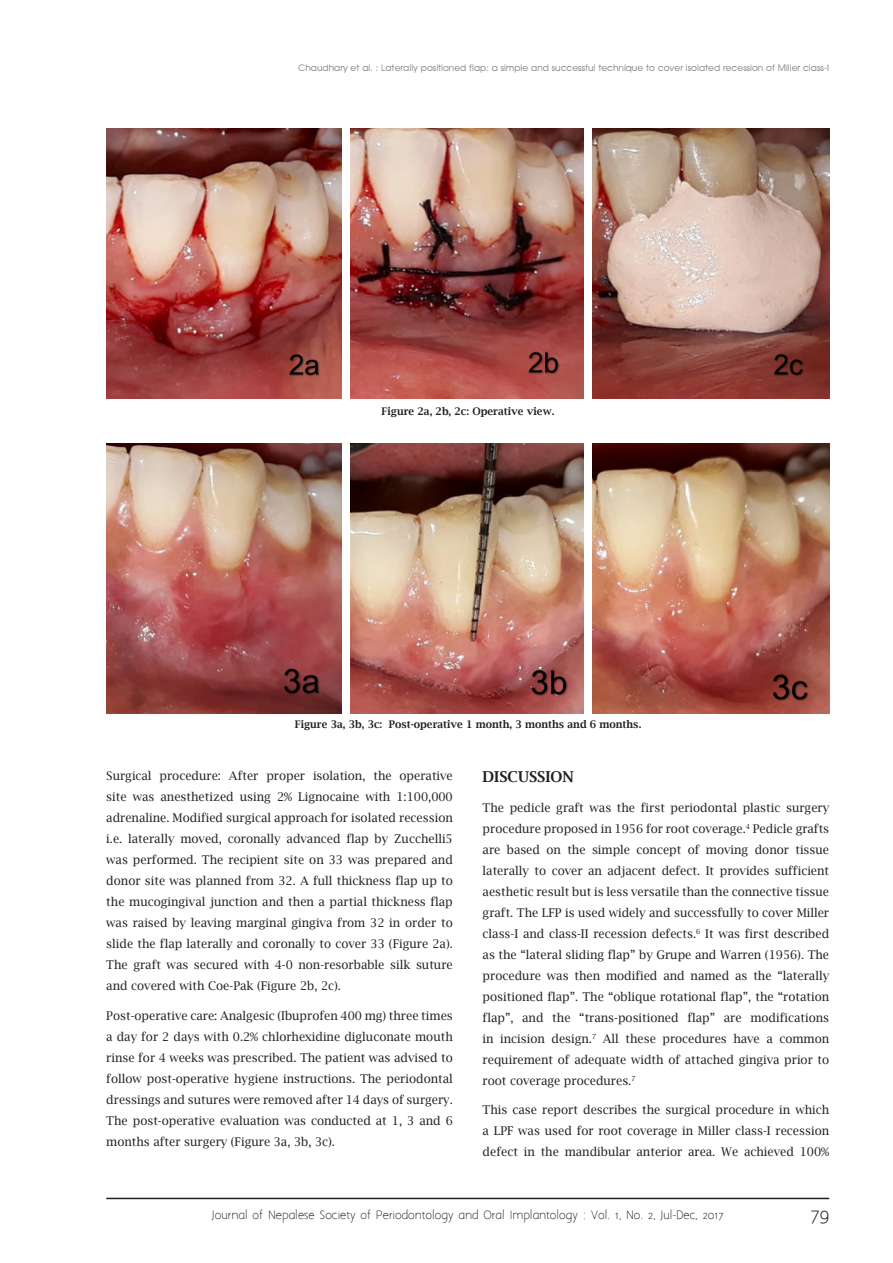
<style>
.page{position:relative;width:893px;height:1263px;background:#fff}
.page>*{position:absolute;margin:0;border:0;box-sizing:border-box;transform-origin:0 0}
.t1{font:18px "Aaargh Normal";color:#231f20}
.t2{font:600 15px "Lucida Bright";color:#231f20}
.t3{font:12px/21px "Lucida Bright";color:#231f20;text-align:justify}
.t4{font:10.5px "Aaargh Normal";color:#231f20}
.t5{font:600 10.5px "Lucida Bright";color:#231f20}
.t6{font:9px "Advance Normal";color:#808285}
</style>
<div class="page">
<hr style="left:106px;top:1198px;width:723px;height:1px;background:#231f20">
<img style="left:106px;top:128px;width:236px;height:271px">
<img style="left:350px;top:128px;width:234px;height:271px">
<img style="left:592px;top:128px;width:238px;height:271px">
<img style="left:106px;top:443px;width:236px;height:271px">
<img style="left:350px;top:443px;width:234px;height:271px">
<img style="left:592px;top:443px;width:237px;height:271px">
<p class="t6" style="left:298px;top:62px;width:533px">Chaudhary et al. : Laterally positioned flap: a simple and successful technique to cover isolated recession of Miller class-I</p>
<p class="t5" style="left:382px;top:405px;width:174px">Figure 2a, 2b, 2c: Operative view.</p>
<p class="t5" style="left:295px;top:719px;width:348px">Figure 3a, 3b, 3c: Post-operative 1 month, 3 months and 6 months.</p>
<p class="t3" style="left:106px;top:765px;width:348px">Surgical procedure: After proper isolation, the operative site was anesthetized using 2% Lignocaine with 1:100,000 adrenaline. Modified surgical approach for isolated recession i.e. laterally moved, coronally advanced flap by Zucchelli5 was performed. The recipient site on 33 was prepared and donor site was planned from 32. A full thickness flap up to the mucogingival junction and then a partial thickness flap was raised by leaving marginal gingiva from 32 in order to slide the flap laterally and coronally to cover 33 (Figure 2a).<br>The graft was secured with 4-0 non-resorbable silk suture and covered with Coe-Pak (Figure 2b, 2c).</p>
<p class="t3" style="left:106px;top:1005px;width:348px">Post-operative care: Analgesic (Ibuprofen 400 mg) three times a day for 2 days with 0.2% chlorhexidine digluconate mouth rinse for 4 weeks was prescribed. The patient was advised to follow post-operative hygiene instructions. The periodontal dressings and sutures were removed after 14 days of surgery.<br>The post-operative evaluation was conducted at 1, 3 and 6 months after surgery (Figure 3a, 3b, 3c).</p>
<p class="t2" style="left:483px;top:768px;width:93px">DISCUSSION</p>
<p class="t3" style="left:483px;top:797px;width:348px">The pedicle graft was the first periodontal plastic surgery procedure proposed in 1956 for root coverage.<sup>4</sup> Pedicle grafts are based on the simple concept of moving donor tissue laterally to cover an adjacent defect. It provides sufficient aesthetic result but is less versatile than the connective tissue graft. The LFP is used widely and successfully to cover Miller class‑I and class‑II recession defects.<sup>6</sup> It was first described as the “lateral sliding flap” by Grupe and Warren (1956). The procedure was then modified and named as the “laterally positioned flap”. The “oblique rotational flap”, the “rotation flap”, and the “trans-positioned flap” are modifications in incision design.<sup>7</sup> All these procedures have a common requirement of adequate width of attached gingiva prior to root coverage procedures.<sup>7</sup></p>
<p class="t3" style="left:483px;top:1099px;width:348px">This case report describes the surgical procedure in which a LPF was used for root coverage in Miller class‑I recession defect in the mandibular anterior area. We achieved 100%</p>
<p class="t4" style="left:212px;top:1209px;width:513px">Journal of Nepalese Society of Periodontology and Oral Implantology : Vol. 1, No. 2, Jul-Dec, 2017</p>
<h1 class="t1" style="left:811px;top:1204px;width:20px">79</h1>
</div>
